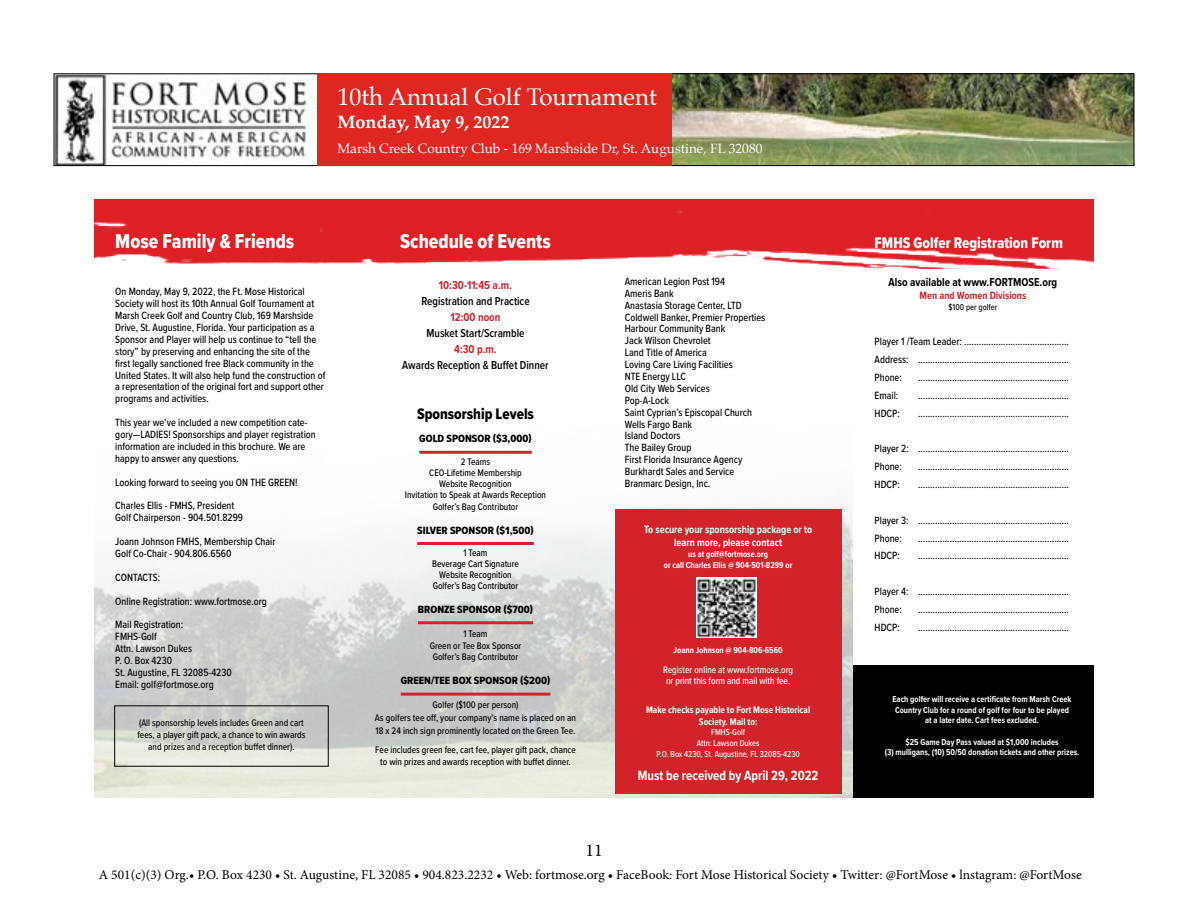
<style>
.page{position:relative;width:1188px;height:918px;background:#fff}
.page>*{position:absolute;margin:0;border:0;box-sizing:border-box;transform-origin:0 0}
.t1{font:24px "Palatino";color:#fff}
.t2{font:20.85px "Proxima Nova Cond Extrabld";color:#fff;scale:.95 1}
.t3{font:700 18px "Palatino";color:#fff}
.t4{font:18px "Minion Pro";color:#000}
.t5{font:15.9px "Proxima Nova Cond Extrabld";color:#fff;scale:.95 1}
.t6{font:15.9px "Proxima Nova Cond Extrabld";color:#000;scale:.95 1}
.t7{font:700 13.95px "Proxima Nova Cond";color:#fff;scale:.95 1}
.t8{font:13.5px "Minion Pro";color:#000}
.t9{font:13.5px "Palatino";color:#fff}
.t10{font:600 11.85px "Proxima Nova Cond";color:#000;scale:.95 1}
.t11{font:700 11.85px "Proxima Nova Cond";color:#d2232a;scale:.95 1}
.t12{font:700 11.85px "Proxima Nova Cond";color:#000;scale:.95 1}
.t13{font:500 10.95px/11.9px "Proxima Nova Cond";color:#000;scale:.95 1}
.t14{font:10.95px "Proxima Nova Cond Extrabld";color:#000}
.t15{font:700 10.95px/13px "Proxima Nova Cond";color:#fff;text-align:center;scale:.95 1}
.t16{font:700 10.95px "Proxima Nova Cond";color:#d2232a;scale:.95 1}
.t17{font:500 9.9px/10.9px "Proxima Nova Cond";color:#000;text-align:center;scale:.95 1}
.t18{font:500 9.9px/10.9px "Proxima Nova Cond";color:#fff;scale:.95 1}
.t19{font:700 9.9px/11.9px "Proxima Nova Cond";color:#fff;text-align:center;scale:.95 1}
.t20{font:700 8.85px/10.6px "Proxima Nova Cond";color:#fff;text-align:center;scale:.95 1}
.t21{font:500 8.85px/10.6px "Proxima Nova Cond";color:#fff;text-align:center;scale:.95 1}
.t22{font:500 8.85px "Proxima Nova Cond";color:#000;scale:.95 1}
</style>
<div class="page">
<img style="left:56px;top:75px;width:1076px;height:89px">
<div style="left:54px;top:73px;width:1080px;height:93px;border:1px solid #000"></div>
<div style="left:317px;top:73px;width:354px;height:93px;background:#df2722"></div>
<svg style="left:94px;top:450px;width:758px;height:348px"></svg>
<img style="left:94px;top:200px;width:1000px;height:68px">
<hr style="left:419px;top:451px;width:113px;height:3px;background:#d2232a">
<hr style="left:417px;top:542px;width:117px;height:3px;background:#d2232a">
<hr style="left:418px;top:621px;width:115px;height:3px;background:#d2232a">
<hr style="left:401px;top:693px;width:149px;height:3px;background:#d2232a">
<div style="left:615px;top:509px;width:227px;height:284px;background:#d2232a"></div>
<div style="left:853px;top:666px;width:241px;height:132px;background:#000"></div>
<img style="left:697px;top:577px;width:60px;height:61px">
<h1 class="t1" style="left:338px;top:77px;width:321px">10th Annual Golf Tournament</h1>
<h3 class="t3" style="left:338px;top:106px;width:173px">Monday, May 9, 2022</h3>
<p class="t9" style="left:338px;top:137px;width:427px">Marsh Creek Country Club - 169 Marshside Dr, St. Augustine, FL 32080</p>
<h2 class="t2" style="left:115px;top:225px;width:190px">Mose Family &amp; Friends</h2>
<p class="t13" style="left:115px;top:285px;width:223px">On Monday, May 9, 2022, the Ft. Mose Historical Society will host its 10th Annual Golf Tournament at Marsh Creek Golf and Country Club, 169 Marshside Drive, St. Augustine, Florida. Your participation as a Sponsor and Player will help us continue to “tell the story” by preserving and enhancing the site of the first legally sanctioned free Black community in the United States. It will also help fund the construction of a representation of the original fort and support other programs and activities.</p>
<p class="t13" style="left:115px;top:416px;width:213px">This year we’ve included a new competition cate&shy;gory—LADIES! Sponsorships and player registration information are included in this brochure. We are happy to answer any questions.</p>
<p class="t13" style="left:115px;top:470px;width:193px;line-height:23.9px">Looking forward to seeing you ON THE GREEN!<br>Charles Ellis - FMHS, President</p>
<p class="t13" style="left:115px;top:505px;width:170px;line-height:23.9px">Golf Chairperson - 904.501.8299<br>Joann Johnson FMHS, Membership Chair</p>
<p class="t13" style="left:115px;top:541px;width:161px;line-height:23.9px">Golf Co-Chair - 904.806.6560<br>CONTACTS:<br>Online Registration: www.fortmose.org<br>Mail Registration:</p>
<p class="t13" style="left:115px;top:630px;width:124px">FMHS-Golf<br>Attn. Lawson Dukes<br>P. O. Box 4230<br>St. Augustine, FL 32085-4230<br>Email: golf@fortmose.org</p>
<p class="t17" style="left:137px;top:716px;width:178px;line-height:11.9px">(All sponsorship levels includes Green and cart fees, a player gift pack, a chance to win awards and prizes and a reception buffet dinner).</p>
<h2 class="t2" style="left:400px;top:225px;width:160px">Schedule of Events</h2>
<p class="t11" style="left:439px;top:277px;width:79px">10:30-11:45 a.m.</p>
<p class="t10" style="left:421px;top:293px;width:116px">Registration and Practice</p>
<p class="t11" style="left:451px;top:308px;width:54px">12:00 noon</p>
<p class="t10" style="left:427px;top:324px;width:105px">Musket Start/Scramble</p>
<p class="t11" style="left:454px;top:340px;width:46px">4:30 p.m.</p>
<p class="t10" style="left:402px;top:356px;width:156px">Awards Reception &amp; Buffet Dinner</p>
<h3 class="t6" style="left:417px;top:402px;width:125px">Sponsorship Levels</h3>
<p class="t14" style="left:419px;top:431px;width:114px">GOLD SPONSOR ($3,000)</p>
<p class="t17" style="left:405px;top:456px;width:150px">2 Teams<br>CEO-Lifetime Membership<br>Website Recognition<br>Invitation to Speak at Awards Reception</p>
<p class="t17" style="left:433px;top:501px;width:92px">Golfer’s Bag Contributor</p>
<p class="t14" style="left:417px;top:522px;width:118px">SILVER SPONSOR ($1,500)</p>
<p class="t17" style="left:432px;top:547px;width:93px">1 Team<br>Beverage Cart Signature<br>Website Recognition<br>Golfer’s Bag Contributor</p>
<p class="t14" style="left:418px;top:601px;width:117px">BRONZE SPONSOR ($700)</p>
<p class="t17" style="left:430px;top:627px;width:98px;line-height:11.9px">1 Team<br>Green or Tee Box Sponsor<br>Golfer’s Bag Contributor</p>
<p class="t14" style="left:401px;top:673px;width:151px">GREEN/TEE BOX SPONSOR ($200)</p>
<p class="t17" style="left:375px;top:698px;width:213px;line-height:12.9px">Golfer ($100 per person)<br>As golfers tee off, your company’s name is placed on an<br>18 x 24 inch sign prominently located on the Green Tee.</p>
<p class="t17" style="left:375px;top:743px;width:213px;line-height:11.9px">Fee includes green fee, cart fee, player gift pack, chance to win prizes and awards reception with buffet dinner.</p>
<p class="t13" style="left:625px;top:275px;width:149px">American Legion Post 194<br>Ameris Bank<br>Anastasia Storage Center, LTD<br>Coldwell Banker, Premier Properties<br>Harbour Community Bank<br>Jack Wilson Chevrolet<br>Land Title of America<br>Loving Care Living Facilities<br>NTE Energy LLC<br>Old City Web Services<br>Pop-A-Lock<br>Saint Cyprian’s Episcopal Church<br>Wells Fargo Bank<br>Island Doctors<br>The Bailey Group<br>First Florida Insurance Agency<br>Burkhardt Sales and Service<br>Branmarc Design, Inc.</p>
<p class="t15" style="left:644px;top:523px;width:179px">To secure your sponsorship package or to learn more, please contact</p>
<p class="t20" style="left:664px;top:549px;width:137px">us at golf@fortmose.org<br>or call Charles Ellis @ 904-501-8299 or</p>
<p class="t20" style="left:674px;top:645px;width:116px">Joann Johnson @ 904-806-6560</p>
<p class="t18" style="left:663px;top:664px;width:138px">Register online at www.fortmose.org or print this form and mail with fee.</p>
<p class="t19" style="left:646px;top:703px;width:174px">Make checks payable to Fort Mose Historical<br>Society. Mail to:</p>
<p class="t21" style="left:656px;top:727px;width:153px">FMHS-Golf<br>Attn: Lawson Dukes<br>P.O. Box 4230, St. Augustine, FL 32085-4230</p>
<p class="t7" style="left:638px;top:766px;width:192px">Must be received by April 29, 2022</p>
<h3 class="t5" style="left:875px;top:231px;width:200px">FMHS Golfer Registration Form</h3>
<p class="t12" style="left:889px;top:273px;width:179px">Also available at www.FORTMOSE.org</p>
<p class="t16" style="left:919px;top:287px;width:114px">Men and Women Divisions</p>
<p class="t22" style="left:949px;top:300px;width:53px">$100 per golfer</p>
<p class="t13" style="left:875px;top:332px;width:206px;line-height:17.9px;text-align:justify">Player 1 /Team Leader: ...........................................<br>Address: ..............................................................<br>Phone:</p>
<p class="t13" style="left:918px;top:371px;width:160px">..............................................................</p>
<p class="t13" style="left:875px;top:389px;width:26px">Email:</p>
<p class="t13" style="left:918px;top:389px;width:160px">..............................................................</p>
<p class="t13" style="left:875px;top:407px;width:28px">HDCP:</p>
<p class="t13" style="left:918px;top:407px;width:160px">..............................................................</p>
<p class="t13" style="left:875px;top:439px;width:206px;line-height:17.9px">Player 2: ..............................................................<br>Phone:</p>
<p class="t13" style="left:918px;top:460px;width:160px">..............................................................</p>
<p class="t13" style="left:875px;top:478px;width:28px">HDCP:</p>
<p class="t13" style="left:918px;top:478px;width:160px">..............................................................</p>
<p class="t13" style="left:875px;top:511px;width:206px;line-height:17.9px">Player 3: ..............................................................<br>Phone:</p>
<p class="t13" style="left:918px;top:532px;width:160px">..............................................................</p>
<p class="t13" style="left:875px;top:550px;width:28px">HDCP:</p>
<p class="t13" style="left:918px;top:550px;width:160px">..............................................................</p>
<p class="t13" style="left:875px;top:582px;width:206px;line-height:17.9px">Player 4: ..............................................................<br>Phone:</p>
<p class="t13" style="left:918px;top:603px;width:160px">..............................................................</p>
<p class="t13" style="left:875px;top:621px;width:28px">HDCP:</p>
<p class="t13" style="left:918px;top:621px;width:160px">..............................................................</p>
<p class="t20" style="left:893px;top:693px;width:190px">Each golfer will receive a certificate from Marsh Creek<br>Country Club for a round of golf for four to be played at a later date. Cart fees excluded.</p>
<p class="t20" style="left:885px;top:736px;width:206px">$25 Game Day Pass valued at $1,000 includes<br>(3) mulligans, (10) 50/50 donation tickets and other prizes.</p>
<h3 class="t4" style="left:585px;top:838px;width:19px">11</h3>
<p class="t8" style="left:99px;top:865px;width:985px">A 501(c)(3) Org.• P.O. Box 4230 • St. Augustine, FL 32085 • 904.823.2232 • Web: fortmose.org • FaceBook: Fort Mose Historical Society • Twitter: @FortMose • lnstagram: @FortMose</p>
</div>
